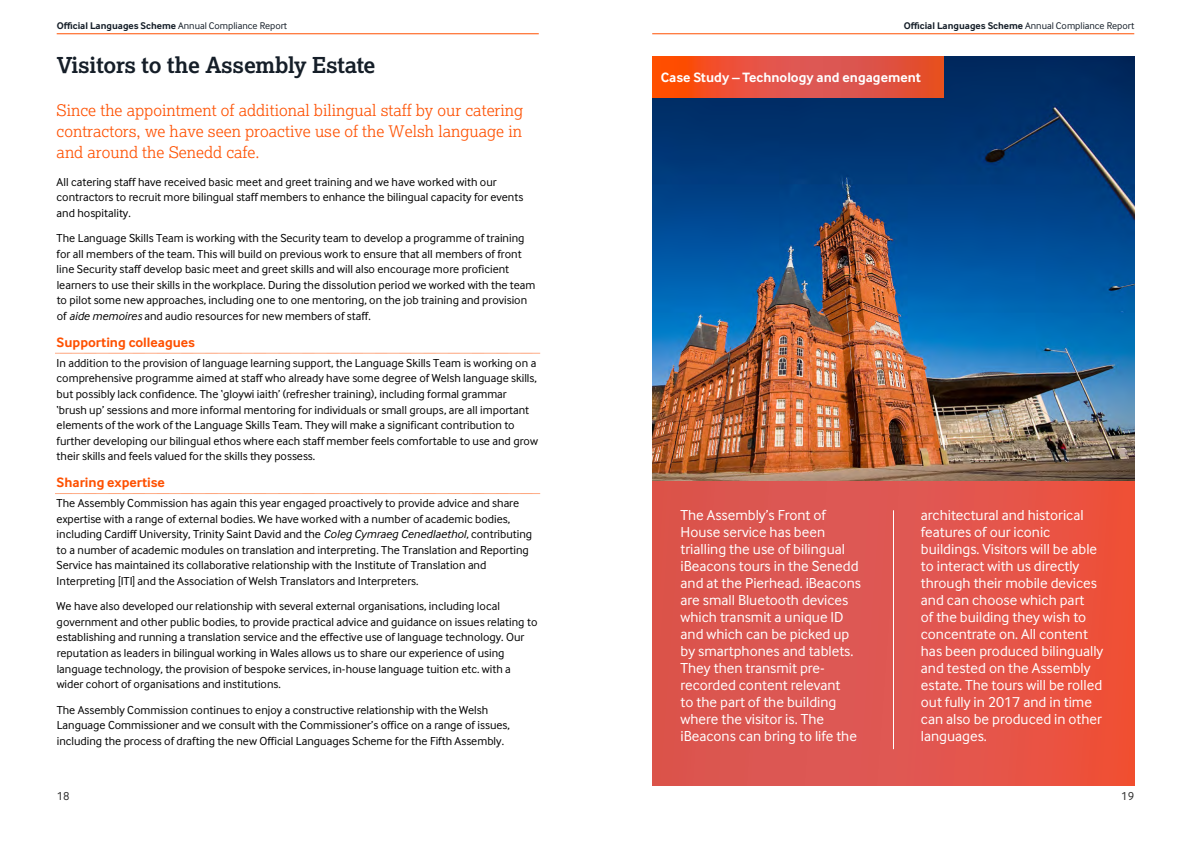
<style>
.page{position:relative;width:1191px;height:842px;background:#fff}
.page>*{position:absolute;margin:0;border:0;box-sizing:border-box;transform-origin:0 0}
.Headings{font:700 22px "Cynulliad Serif";letter-spacing:-.005em;color:#151e28}
.t1{font:16px/21.2px "Cynulliad Serif Lt";color:#fe5000;text-align:justify}
.t2{font:15px/17px "Cynulliad Sans";color:#fff}
.t3{font:700 14px "Cynulliad Sans";color:#fe5000}
.t4{font:700 14px "Cynulliad Sans";color:#fff}
.t5{font:12px/15.5px "Cynulliad Sans";color:#000}
.t6{font:12px "Cynulliad Sans";color:#2e2e2e}
.t7{font:700 10px "Cynulliad Sans";color:#151e28}
.s1{font-weight:400}
.s2{font-style:italic}
</style>
<div class="page">
<hr style="left:57px;top:34px;width:482px;height:1px;background:#ff5000">
<hr style="left:652px;top:34px;width:482px;height:1px;background:#ff5000">
<svg style="left:55px;top:353px;width:485px;height:1px"></svg>
<svg style="left:55px;top:493px;width:485px;height:1px"></svg>
<img style="left:652px;top:57px;width:482px;height:425px">
<div style="left:652px;top:482px;width:482px;height:303px;background:linear-gradient(to right,#d75756,#ec5341)"></div>
<svg style="left:652px;top:57px;width:291px;height:40px;background:#e75136"></svg>
<hr style="left:893px;top:510px;width:1px;height:239px;background:#fff">
<p class="t7" style="left:57px;top:20px;width:232px">Official Languages Scheme <span class="s1">Annual Compliance Report</span></p>
<p class="t7" style="left:903px;top:20px;width:232px">Official Languages Scheme <span class="s1">Annual Compliance Report</span></p>
<p class="Headings" style="left:57px;top:52px;width:320px">Visitors to the Assembly Estate</p>
<p class="Headings" style="left:57px;top:56px;width:329px">Visitors to the Assembly Estate</p>
<p class="t1" style="left:57px;top:99px;width:468px">Since the appointment of additional bilingual staff by our catering contractors, we have seen proactive use of the Welsh language in and around the Senedd cafe.</p>
<p class="t5" style="left:57px;top:174px;width:468px">All catering staff have received basic meet and greet training and we have worked with our contractors to recruit more bilingual staff members to enhance the bilingual capacity for events and hospitality.</p>
<p class="t5" style="left:57px;top:230px;width:480px">The Language Skills Team is working with the Security team to develop a programme of training for all members of the team. This will build on previous work to ensure that all members of front line Security staff develop basic meet and greet skills and will also encourage more proficient learners to use their skills in the workplace. During the dissolution period we worked with the team to pilot some new approaches, including one to one mentoring, on the job training and provision of <span class="s2">aide memoires</span> and audio resources for new members of staff.</p>
<p class="t3" style="left:57px;top:334px;width:140px">Supporting colleagues</p>
<p class="t5" style="left:57px;top:355px;width:483px">In addition to the provision of language learning support, the Language Skills Team is working on a comprehensive programme aimed at staff who already have some degree of Welsh language skills, but possibly lack confidence. The ‘gloywi iaith’ (refresher training), including formal grammar ‘brush up’ sessions and more informal mentoring for individuals or small groups, are all important elements of the work of the Language Skills Team. They will make a significant contribution to further developing our bilingual ethos where each staff member feels comfortable to use and grow their skills and feels valued for the skills they possess.</p>
<p class="t3" style="left:57px;top:474px;width:110px">Sharing expertise</p>
<p class="t5" style="left:57px;top:495px;width:477px">The Assembly Commission has again this year engaged proactively to provide advice and share expertise with a range of external bodies. We have worked with a number of academic bodies, including Cardiff University, Trinity Saint David and the <span class="s2">Coleg Cymraeg Cenedlaethol</span>, contributing to a number of academic modules on translation and interpreting. The Translation and Reporting Service has maintained its collaborative relationship with the Institute of Translation and Interpreting [ITI] and the Association of Welsh Translators and Interpreters.</p>
<p class="t5" style="left:57px;top:598px;width:482px">We have also developed our relationship with several external organisations, including local government and other public bodies, to provide practical advice and guidance on issues relating to establishing and running a translation service and the effective use of language technology. Our reputation as leaders in bilingual working in Wales allows us to share our experience of using language technology, the provision of bespoke services, in-house language tuition etc. with a wider cohort of organisations and institutions.</p>
<p class="t5" style="left:57px;top:702px;width:455px">The Assembly Commission continues to enjoy a constructive relationship with the Welsh<br>Language Commissioner and we consult with the Commissioner’s office on a range of issues, including the process of drafting the new Official Languages Scheme for the Fifth Assembly.</p>
<p class="t4" style="left:660px;top:69px;width:262px">Case Study – Technology and engagement</p>
<p class="t2" style="left:680px;top:507px;width:182px">The Assembly’s Front of<br>House service has been trialling the use of bilingual iBeacons tours in the Senedd and at the Pierhead. iBeacons are small Bluetooth devices which transmit a unique ID and which can be picked up by smartphones and tablets.<br>They then transmit pre&shy;recorded content relevant<br>to the part of the building where the visitor is. The iBeacons can bring to life the</p>
<p class="t2" style="left:921px;top:507px;width:184px">architectural and historical features of our iconic buildings. Visitors will be able to interact with us directly through their mobile devices and can choose which part<br>of the building they wish to concentrate on. All content has been produced bilingually and tested on the Assembly estate. The tours will be rolled out fully in 2017 and in time can also be produced in other languages.</p>
<p class="t5" style="left:57px;top:781px;width:14px">18</p>
<p class="t6" style="left:57px;top:789px;width:14px">18</p>
<p class="t6" style="left:1121px;top:789px;width:14px">19</p>
</div>
